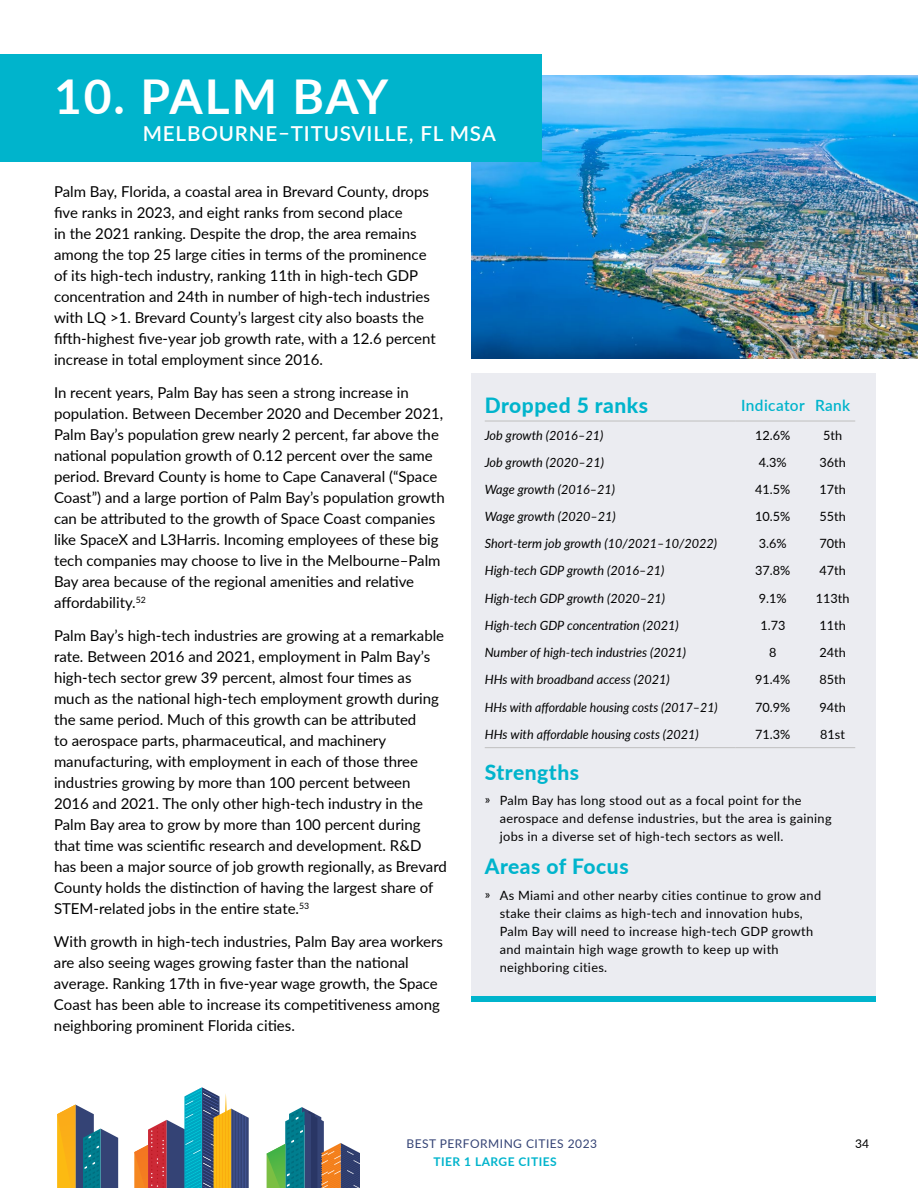
<style>
.page{position:relative;width:918px;height:1188px;background:#fff}
.page>*{position:absolute;margin:0;border:0;box-sizing:border-box;transform-origin:0 0}
.t1{font:700 48px "Lato";letter-spacing:.035em;color:#fff}
.t2{font:800 21px "Lato";letter-spacing:.025em;color:#00b4cc}
.t3{font:600 20.55px "Lato";letter-spacing:.04em;color:#fff}
.t4{font:600 15.45px "Lato";letter-spacing:.025em;color:#00b4cc}
.t5{font:15px/21px "Lato";color:#000}
.t6{font:12.75px/18px "Lato";letter-spacing:.025em;color:#000}
.t7{font:italic 12.75px "Lato";color:#000}
.t8{font:italic 12.75px "Lato";color:#000;scale:.96 1}
.t9{font:12px "Lato";letter-spacing:.04em;color:#344375}
.t10{font:700 12px "Lato";letter-spacing:.04em;color:#00b4cc}
.t11{font:12px "Lato";color:#000}
</style>
<div class="page">
<svg style="left:134px;top:1087px;width:115px;height:101px"></svg>
<hr style="left:246px;top:1116px;width:1px;height:72px;background:#fff">
<svg style="left:267px;top:1107px;width:93px;height:81px"></svg>
<svg style="left:57px;top:1105px;width:61px;height:83px"></svg>
<div style="left:471px;top:374px;width:405px;height:622px;background:#ebecf1"></div>
<div style="left:471px;top:996px;width:405px;height:6px;background:#00b4cc"></div>
<img style="left:471px;top:75px;width:447px;height:283px">
<div style="left:0;top:54px;width:542px;height:108px;background:#00b4cc"></div>
<hr style="left:485px;top:421px;width:251px;height:1px;background:#bfbfbf">
<hr style="left:736px;top:421px;width:74px;height:1px;background:#bfbfbf">
<hr style="left:810px;top:421px;width:45px;height:1px;background:#bfbfbf">
<hr style="left:485px;top:747px;width:251px;height:1px;background:#bfbfbf">
<hr style="left:736px;top:747px;width:74px;height:1px;background:#bfbfbf">
<hr style="left:810px;top:747px;width:45px;height:1px;background:#bfbfbf">
<h1 class="t1" style="left:54px;top:61px;width:336px">10. PALM BAY</h1>
<h3 class="t3" style="left:143px;top:118px;width:355px">MELBOURNE–TITUSVILLE, FL MSA</h3>
<p class="t5" style="left:54px;top:180px;width:383px">Palm Bay, Florida, a coastal area in Brevard County, drops five ranks in 2023, and eight ranks from second place<br>in the 2021 ranking. Despite the drop, the area remains among the top 25 large cities in terms of the prominence of its high-tech industry, ranking 11th in high-tech GDP concentration and 24th in number of high-tech industries with LQ &gt;1. Brevard County’s largest city also boasts the fifth-highest five-year job growth rate, with a 12.6 percent increase in total employment since 2016.</p>
<p class="t5" style="left:54px;top:381px;width:392px">In recent years, Palm Bay has seen a strong increase in population. Between December 2020 and December 2021, Palm Bay’s population grew nearly 2 percent, far above the national population growth of 0.12 percent over the same period. Brevard County is home to Cape Canaveral (“Space Coast”) and a large portion of Palm Bay’s population growth can be attributed to the growth of Space Coast companies like SpaceX and L3Harris. Incoming employees of these big tech companies may choose to live in the Melbourne–Palm Bay area because of the regional amenities and relative affordability.<sup>52</sup></p>
<p class="t5" style="left:54px;top:624px;width:395px">Palm Bay’s high-tech industries are growing at a remarkable rate. Between 2016 and 2021, employment in Palm Bay’s high-tech sector grew 39 percent, almost four times as much as the national high-tech employment growth during the same period. Much of this growth can be attributed<br>to aerospace parts, pharmaceutical, and machinery manufacturing, with employment in each of those three industries growing by more than 100 percent between 2016 and 2021. The only other high-tech industry in the Palm Bay area to grow by more than 100 percent during that time was scientific research and development. R&amp;D has been a major source of job growth regionally, as Brevard County holds the distinction of having the largest share of STEM-related jobs in the entire state.<sup>53</sup></p>
<p class="t5" style="left:54px;top:930px;width:391px">With growth in high-tech industries, Palm Bay area workers are also seeing wages growing faster than the national average. Ranking 17th in five-year wage growth, the Space Coast has been able to increase its competitiveness among neighboring prominent Florida cities.</p>
<h2 class="t2" style="left:485px;top:390px;width:165px">Dropped 5 ranks</h2>
<p class="t4" style="left:741px;top:394px;width:111px">Indicator Rank</p>
<p class="t7" style="left:485px;top:426px;width:120px">Job growth (2016–21)</p>
<p class="t6" style="left:755px;top:426px;width:37px">12.6%</p>
<p class="t6" style="left:823px;top:426px;width:20px">5th</p>
<p class="t7" style="left:485px;top:453px;width:121px">Job growth (2020–21)</p>
<p class="t6" style="left:759px;top:453px;width:29px">4.3%</p>
<p class="t6" style="left:819px;top:453px;width:28px">36th</p>
<p class="t7" style="left:485px;top:480px;width:132px">Wage growth (2016–21)</p>
<p class="t6" style="left:755px;top:480px;width:37px">41.5%</p>
<p class="t6" style="left:819px;top:480px;width:28px">17th</p>
<p class="t7" style="left:485px;top:507px;width:133px">Wage growth (2020–21)</p>
<p class="t6" style="left:755px;top:507px;width:37px">10.5%</p>
<p class="t6" style="left:819px;top:507px;width:28px">55th</p>
<p class="t7" style="left:485px;top:535px;width:234px">Short-term job growth (10/2021–10/2022)</p>
<p class="t6" style="left:759px;top:534px;width:29px">3.6%</p>
<p class="t6" style="left:819px;top:534px;width:28px">70th</p>
<p class="t7" style="left:485px;top:562px;width:181px">High-tech GDP growth (2016–21)</p>
<p class="t6" style="left:755px;top:561px;width:37px">37.8%</p>
<p class="t6" style="left:819px;top:561px;width:28px">47th</p>
<p class="t7" style="left:485px;top:589px;width:182px">High-tech GDP growth (2020–21)</p>
<p class="t6" style="left:759px;top:588px;width:29px">9.1%</p>
<p class="t6" style="left:816px;top:588px;width:35px">113th</p>
<p class="t7" style="left:485px;top:616px;width:196px">High-tech GDP concentration (2021)</p>
<p class="t6" style="left:760px;top:616px;width:27px">1.73</p>
<p class="t6" style="left:819px;top:616px;width:28px">11th</p>
<p class="t7" style="left:485px;top:643px;width:203px">Number of high-tech industries (2021)</p>
<p class="t6" style="left:769px;top:643px;width:9px">8</p>
<p class="t6" style="left:819px;top:643px;width:28px">24th</p>
<p class="t7" style="left:485px;top:671px;width:187px">HHs with broadband access (2021)</p>
<p class="t6" style="left:755px;top:670px;width:37px">91.4%</p>
<p class="t6" style="left:819px;top:670px;width:28px">85th</p>
<p class="t8" style="left:485px;top:698px;width:244px">HHs with affordable housing costs (2017–21)</p>
<p class="t6" style="left:755px;top:698px;width:37px">70.9%</p>
<p class="t6" style="left:819px;top:698px;width:28px">94th</p>
<p class="t7" style="left:485px;top:725px;width:216px">HHs with affordable housing costs (2021)</p>
<p class="t6" style="left:755px;top:725px;width:37px">71.3%</p>
<p class="t6" style="left:820px;top:725px;width:26px">81st</p>
<h2 class="t2" style="left:485px;top:756px;width:96px">Strengths</h2>
<p class="t6" style="left:500px;top:791px;width:333px;text-indent:-15px">҉ Palm Bay has long stood out as a focal point for the aerospace and defense industries, but the area is gaining jobs in a diverse set of high-tech sectors as well.</p>
<h2 class="t2" style="left:485px;top:851px;width:145px">Areas of Focus</h2>
<p class="t6" style="left:500px;top:885px;width:323px;text-indent:-15px">҉ As Miami and other nearby cities continue to grow and stake their claims as high-tech and innovation hubs, Palm Bay will need to increase high-tech GDP growth and maintain high wage growth to keep up with neighboring cities.</p>
<p class="t9" style="left:406px;top:1135px;width:192px">BEST PERFORMING CITIES 2023</p>
<p class="t11" style="left:855px;top:1135px;width:15px">34</p>
<p class="t10" style="left:434px;top:1153px;width:125px">TIER 1 LARGE CITIES</p>
</div>
